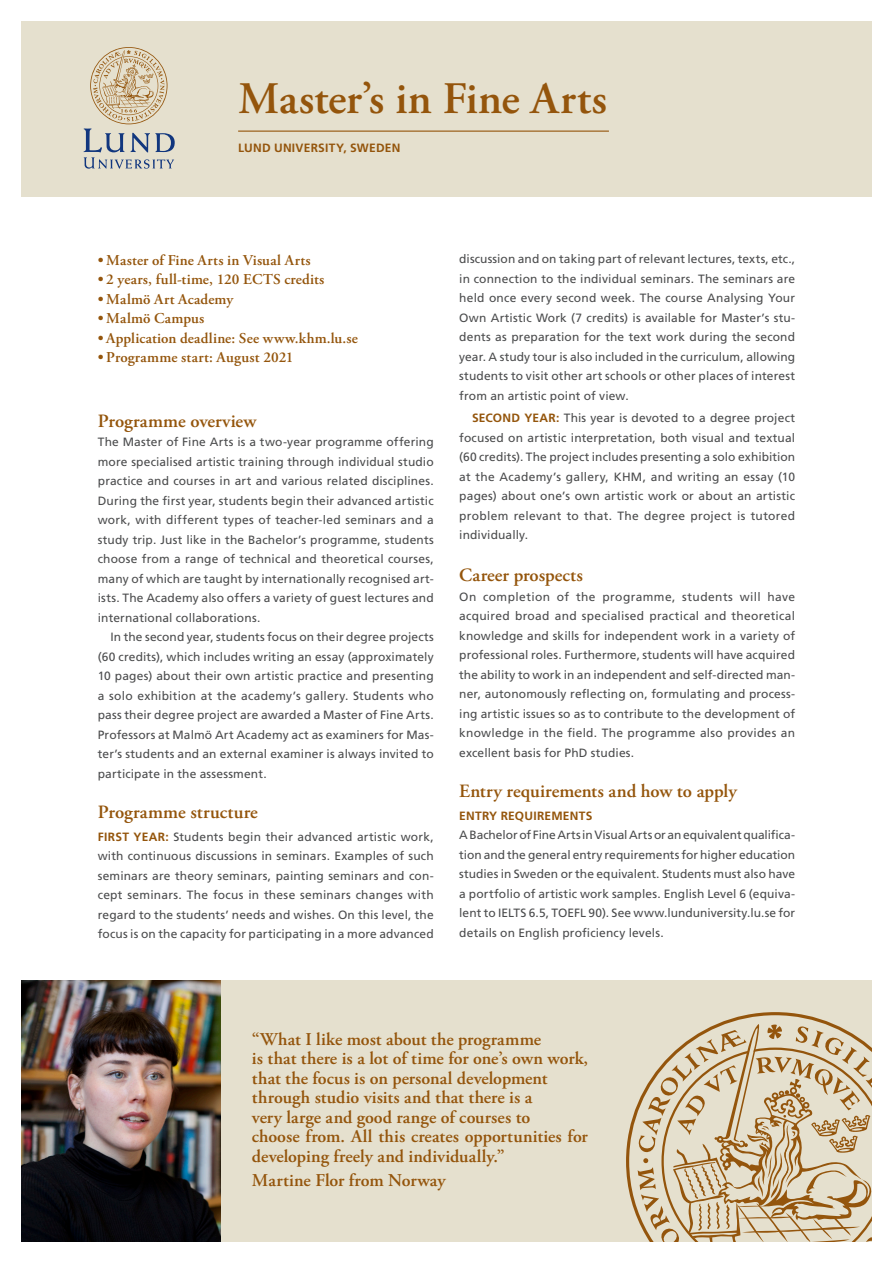
<style>
.page{position:relative;width:893px;height:1263px;background:#fff}
.page>*{position:absolute;margin:0;border:0;box-sizing:border-box;transform-origin:0 0}
.Headline___Programme{font:600 45px "Adobe Garamond Pro";color:#94550c}
.SubHEADLINE{font:600 18.75px "Adobe Garamond Pro";color:#94550c}
.kurser_bodycopy{font:600 18.75px "Adobe Garamond Pro";letter-spacing:-.005em;color:#94550c}
.quote{font:600 18px/19.5px "Adobe Garamond Pro";color:#94550c}
.t1{font:600 15px "Adobe Garamond Pro";letter-spacing:.015em;color:#94550c}
.kurser_bodycopy-2{font:12px/19.5px "Frutiger LT Std";letter-spacing:.01em;color:#4b4c4d;text-align:justify}
.SubHeadline_2{font:12px/19.5px "Frutiger LT Std";letter-spacing:.015em;color:#4b4c4d;text-align:justify}
.Chapter{font:700 12px "Frutiger LT Std";letter-spacing:.02em;color:#94550c}
.SubHeadline_2-2{font:700 12px "Frutiger LT Std";letter-spacing:.015em;color:#94550c}
.s1{font-weight:700;color:#94550c}
</style>
<div class="page">
<div style="left:21px;top:21px;width:851px;height:176px;background:#e5e0ce"></div>
<hr style="left:238px;top:131px;width:371px;height:1px;background:#94550c">
<svg style="left:84px;top:47px;width:91px;height:122px"></svg>
<div style="left:21px;top:980px;width:851px;height:262px;background:#e5e0ce"></div>
<img style="left:21px;top:980px;width:199px;height:262px">
<svg style="left:626px;top:1012px;width:202px;height:208px"></svg>
<svg style="left:638px;top:1022px;width:234px;height:220px"></svg>
<p class="Headline___Programme" style="left:238px;top:73px;width:371px">Master’s in Fine Arts</p>
<p class="Chapter" style="left:238px;top:141px;width:164px">LUND UNIVERSITY, SWEDEN</p>
<p class="t1" style="left:98px;top:252px;width:214px">• Master of Fine Arts in Visual Arts</p>
<p class="t1" style="left:98px;top:271px;width:228px">• 2 years, full-time, 120 ECTS credits</p>
<p class="t1" style="left:98px;top:291px;width:137px">• Malmö Art Academy</p>
<p class="t1" style="left:98px;top:310px;width:108px">• Malmö Campus</p>
<p class="t1" style="left:98px;top:330px;width:262px">• Application deadline: See www.khm.lu.se</p>
<p class="t1" style="left:98px;top:349px;width:197px">• Programme start: August 2021</p>
<p class="SubHEADLINE" style="left:98px;top:410px;width:160px">Programme overview</p>
<p class="kurser_bodycopy-2" style="left:98px;top:432px;width:337px">The Master of Fine Arts is a two-year programme offering more specialised artistic training through individual studio practice and courses in art and various related disciplines.<br>During the first year, students begin their advanced artistic work, with different types of teacher-led seminars and a study trip. Just like in the Bachelor’s programme, students choose from a range of technical and theoretical courses, many of which are taught by internationally recognised art&shy;ists. The Academy also offers a variety of guest lectures and international collaborations.</p>
<p class="kurser_bodycopy-2" style="left:98px;top:627px;width:337px;text-indent:13px">In the second year, students focus on their degree projects (60 credits), which includes writing an essay (approximately 10 pages) about their own artistic practice and presenting a solo exhibition at the academy’s gallery. Students who pass their degree project are awarded a Master of Fine Arts.<br>Professors at Malmö Art Academy act as examiners for Mas&shy;ter’s students and an external examiner is always invited to participate in the assessment.</p>
<p class="SubHEADLINE" style="left:98px;top:801px;width:162px">Programme structure</p>
<p class="SubHeadline_2" style="left:98px;top:827px;width:337px"><span class="s1">FIRST YEAR:</span> Students begin their advanced artistic work, with continuous discussions in seminars. Examples of such seminars are theory seminars, painting seminars and con&shy;cept seminars. The focus in these seminars changes with regard to the students’ needs and wishes. On this level, the focus is on the capacity for participating in a more advanced</p>
<p class="SubHeadline_2" style="left:459px;top:249px;width:337px">discussion and on taking part of relevant lectures, texts, etc., in connection to the individual seminars. The seminars are held once every second week. The course Analysing Your Own Artistic Work (7 credits) is available for Master’s stu&shy;dents as preparation for the text work during the second year. A study tour is also included in the curriculum, allowing students to visit other art schools or other places of interest from an artistic point of view.</p>
<p class="SubHeadline_2" style="left:459px;top:408px;width:337px;text-indent:13px"><span class="s1">SECOND YEAR:</span> This year is devoted to a degree project focused on artistic interpretation, both visual and textual (60 credits). The project includes presenting a solo exhibition at the Academy’s gallery, KHM, and writing an essay (10 pages) about one’s own artistic work or about an artistic problem relevant to that. The degree project is tutored individually.</p>
<p class="SubHEADLINE" style="left:459px;top:564px;width:125px">Career prospects</p>
<p class="kurser_bodycopy-2" style="left:459px;top:587px;width:337px">On completion of the programme, students will have acquired broad and specialised practical and theoretical knowledge and skills for independent work in a variety of professional roles. Furthermore, students will have acquired the ability to work in an independent and self-directed man&shy;ner, autonomously reflecting on, formulating and process&shy;ing artistic issues so as to contribute to the development of knowledge in the field. The programme also provides an excellent basis for PhD studies.</p>
<p class="kurser_bodycopy" style="left:459px;top:780px;width:279px">Entry requirements and how to apply</p>
<p class="SubHeadline_2-2" style="left:459px;top:808px;width:135px">ENTRY REQUIREMENTS</p>
<p class="kurser_bodycopy-2" style="left:459px;top:825px;width:337px">A Bachelor of Fine Arts in Visual Arts or an equivalent qualifica&shy;tion and the general entry requirements for higher education studies in Sweden or the equivalent. Students must also have a portfolio of artistic work samples. English Level 6 (equiva&shy;lent to IELTS 6.5, TOEFL 90). See www.lunduniversity.lu.se for details on English proficiency levels.</p>
<p class="quote" style="left:252px;top:1030px;width:291px">“What I like most about the programme</p>
<p class="quote" style="left:252px;top:1049px;width:337px">is that there is a lot of time for one’s own work, that the focus is on personal development</p>
<p class="quote" style="left:252px;top:1088px;width:282px">through studio visits and that there is a</p>
<p class="quote" style="left:252px;top:1108px;width:280px">very large and good range of courses to</p>
<p class="quote" style="left:252px;top:1127px;width:337px">choose from. All this creates opportunities for developing freely and individually.”</p>
<p class="quote" style="left:252px;top:1171px;width:195px">Martine Flor from Norway</p>
</div>
